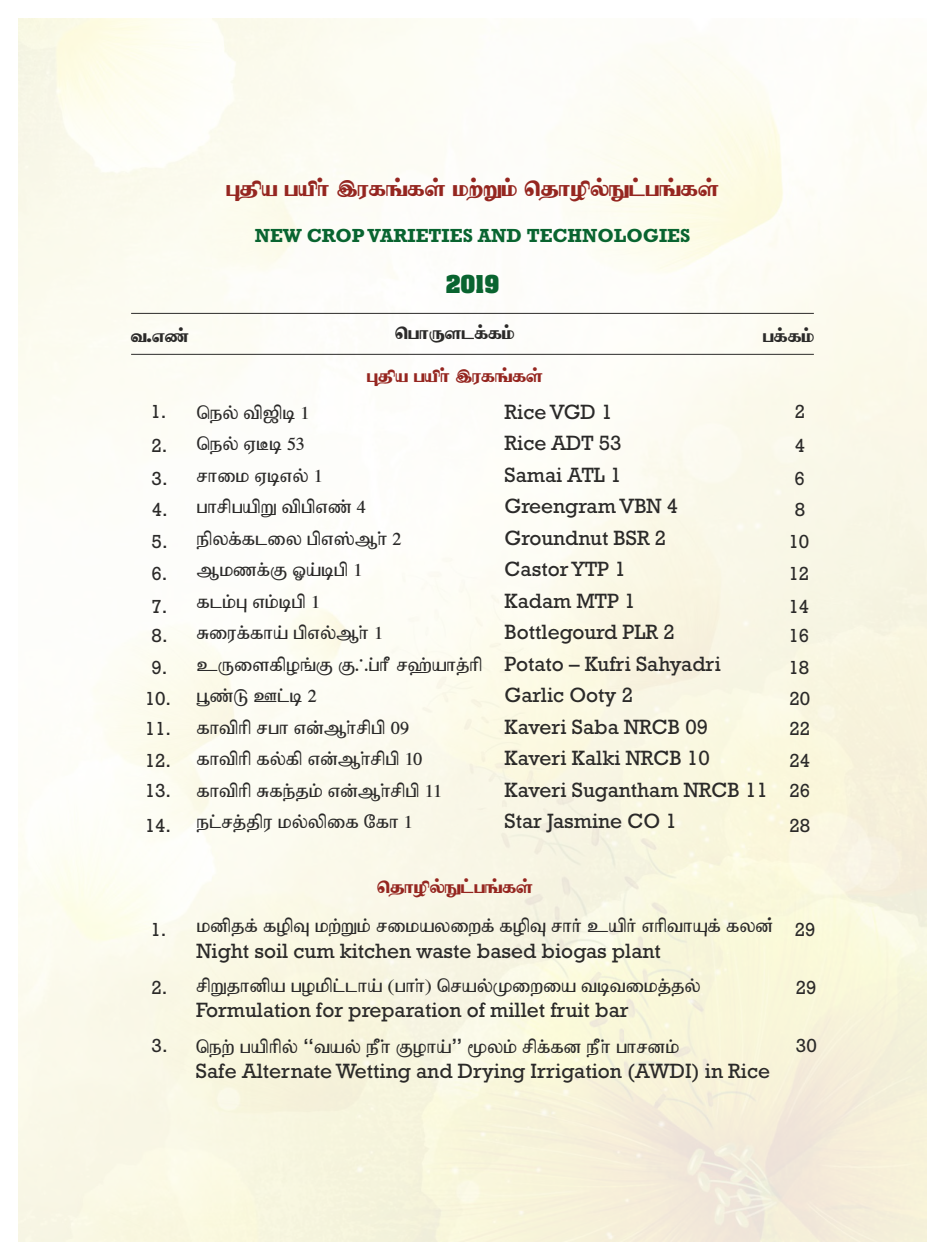
<style>
.page{position:relative;width:945px;height:1260px;background:#fff}
.page>*{position:absolute;margin:0;border:0;box-sizing:border-box;transform-origin:0 0}
.t1{font:28.35px "Tamil Everest Bold";color:#952620}
.t2{font:22.75px "Tamil Everest Bold";color:#952620}
.t3{font:22.75px "Tamil Everest Bold";color:#2b2a29}
.t4{font:21px/31.5px "Tamil Aiswarya";color:#2b2a29}
.t5{font:21px/31.5px "Rockwell";color:#2b2a29}
.t6{font:21px "Blacksmith";color:#096430}
.t7{font:19.25px "Rockwell";color:#2b2a29}
.t8{font:700 19.25px "Rockwell";color:#096430}
.s1{font-family:"Tamil Chitra Normal"}
.s2{font-family:"Rockwell"}
</style>
<div class="page">
<hr style="left:131px;top:354px;width:683px;height:1px;background:#2b2a29">
<hr style="left:131px;top:313px;width:683px;height:1px;background:#2b2a29">
<h1 class="t1" style="left:226px;top:173px;width:507px">g[jpa gaph;,uf';fs;kw;Wk;bjhHpy;El;g';fs;</h1>
<p class="t8" style="left:255px;top:228px;width:437px">NEW CROP VARIETIES AND TECHNOLOGIES</p>
<p class="t6" style="left:446px;top:275px;width:55px">2019</p>
<p class="t3" style="left:131px;top:323px;width:70px">t.vz;</p>
<p class="t3" style="left:396px;top:321px;width:131px">bghUslf;fk;</p>
<p class="t3" style="left:763px;top:323px;width:63px">gf;fk;</p>
<p class="t2" style="left:367px;top:364px;width:187px">g[jpa gaph;,uf';fs;</p>
<p class="t4" style="left:196px;top:397px;width:288px">bey;tp$po 1<br>bey;VOo 53<br>rhik Vovy;1<br>ghrpgapW tpgpvz;4<br>epyf;fliy gpv!;Mh;2<br>Mkzf;F Xa;ogp 1<br>flk;g[ vk;ogp 1<br>Riuf;fha;gpvy;Mh;1 cUisfpH';F F@g;hP rQ;ahj;hp g{z;L Cl;o 2<br>fhtphp rgh vd;Mh;rpgp 09<br>fhtphp fy;fp vd;Mh;rpgp 10 fhtphp Rfe;jk;vd;Mh;rpgp 11 el;rj;jpu ky;ypif nfh 1</p>
<p class="t5" style="left:505px;top:398px;width:265px">Rice VGD 1<br>Rice ADT 53<br>Samai ATL 1<br>Greengram VBN 4<br>Groundnut BSR 2<br>Castor YTP 1<br>Kadam MTP 1<br>Bottlegourd PLR 2<br>Potato – Kufri Sahyadri<br>Garlic Ooty 2<br>Kaveri Saba NRCB 09<br>Kaveri Kalki NRCB 10<br>Kaveri Sugantham NRCB 11<br>Star Jasmine CO 1</p>
<p class="t7" style="left:150px;top:405px;width:18px">1.</p>
<p class="t7" style="left:795px;top:405px;width:12px">2</p>
<p class="t7" style="left:152px;top:439px;width:18px">2.</p>
<p class="t7" style="left:795px;top:439px;width:12px">4</p>
<p class="t7" style="left:152px;top:472px;width:18px">3.</p>
<p class="t7" style="left:795px;top:472px;width:12px">6</p>
<p class="t7" style="left:152px;top:502px;width:18px">4.</p>
<p class="t7" style="left:795px;top:502px;width:12px">8</p>
<p class="t7" style="left:152px;top:535px;width:18px">5.</p>
<p class="t7" style="left:789px;top:535px;width:22px">10</p>
<p class="t7" style="left:151px;top:566px;width:18px">6.</p>
<p class="t7" style="left:789px;top:566px;width:22px">12</p>
<p class="t7" style="left:151px;top:600px;width:18px">7.</p>
<p class="t7" style="left:789px;top:600px;width:22px">14</p>
<p class="t7" style="left:152px;top:629px;width:18px">8.</p>
<p class="t7" style="left:789px;top:629px;width:22px">16</p>
<p class="t7" style="left:151px;top:661px;width:18px">9.</p>
<p class="t7" style="left:789px;top:661px;width:22px">18</p>
<p class="t7" style="left:145px;top:692px;width:28px">10.</p>
<p class="t7" style="left:790px;top:692px;width:22px">20</p>
<p class="t7" style="left:145px;top:721px;width:28px">11.</p>
<p class="t7" style="left:790px;top:721px;width:22px">22</p>
<p class="t7" style="left:145px;top:754px;width:28px">12.</p>
<p class="t7" style="left:790px;top:754px;width:22px">24</p>
<p class="t7" style="left:145px;top:783px;width:28px">13.</p>
<p class="t7" style="left:790px;top:783px;width:22px">26</p>
<p class="t7" style="left:145px;top:819px;width:28px">14.</p>
<p class="t7" style="left:790px;top:819px;width:22px">28</p>
<p class="t2" style="left:377px;top:875px;width:167px">bjhHpy;El;g';fs;</p>
<p class="t4" style="left:196px;top:910px;width:583px">kdpjf]fHpt[ kw]Wk]rikayiwf]fHpt[ rhh]caph]vhptha[f]fyd<span class="s1">]</span></p>
<p class="t5" style="left:196px;top:937px;width:466px">Night soil cum kitchen waste based biogas plant</p>
<p class="t4" style="left:196px;top:970px;width:515px">rpWjhdpa gHkpl;lha;(ghh;) bray;Kiwia totikj;jy;</p>
<p class="t5" style="left:196px;top:996px;width:434px">Formulation for preparation of millet fruit bar</p>
<p class="t4" style="left:196px;top:1031px;width:494px">bew;gaphpy;<span class="s2">“</span>tay;ePh;FHha;<span class="s2">”</span> \yk;rpf;fd ePh;ghrdk;</p>
<p class="t5" style="left:196px;top:1057px;width:576px">Safe Alternate Wetting and Drying Irrigation (AWDI) in Rice</p>
<p class="t7" style="left:150px;top:922px;width:18px">1.</p>
<p class="t7" style="left:795px;top:922px;width:22px">29</p>
<p class="t7" style="left:152px;top:980px;width:18px">2.</p>
<p class="t7" style="left:796px;top:980px;width:22px">29</p>
<p class="t7" style="left:152px;top:1038px;width:18px">3.</p>
<p class="t7" style="left:796px;top:1038px;width:22px">30</p>
</div>
